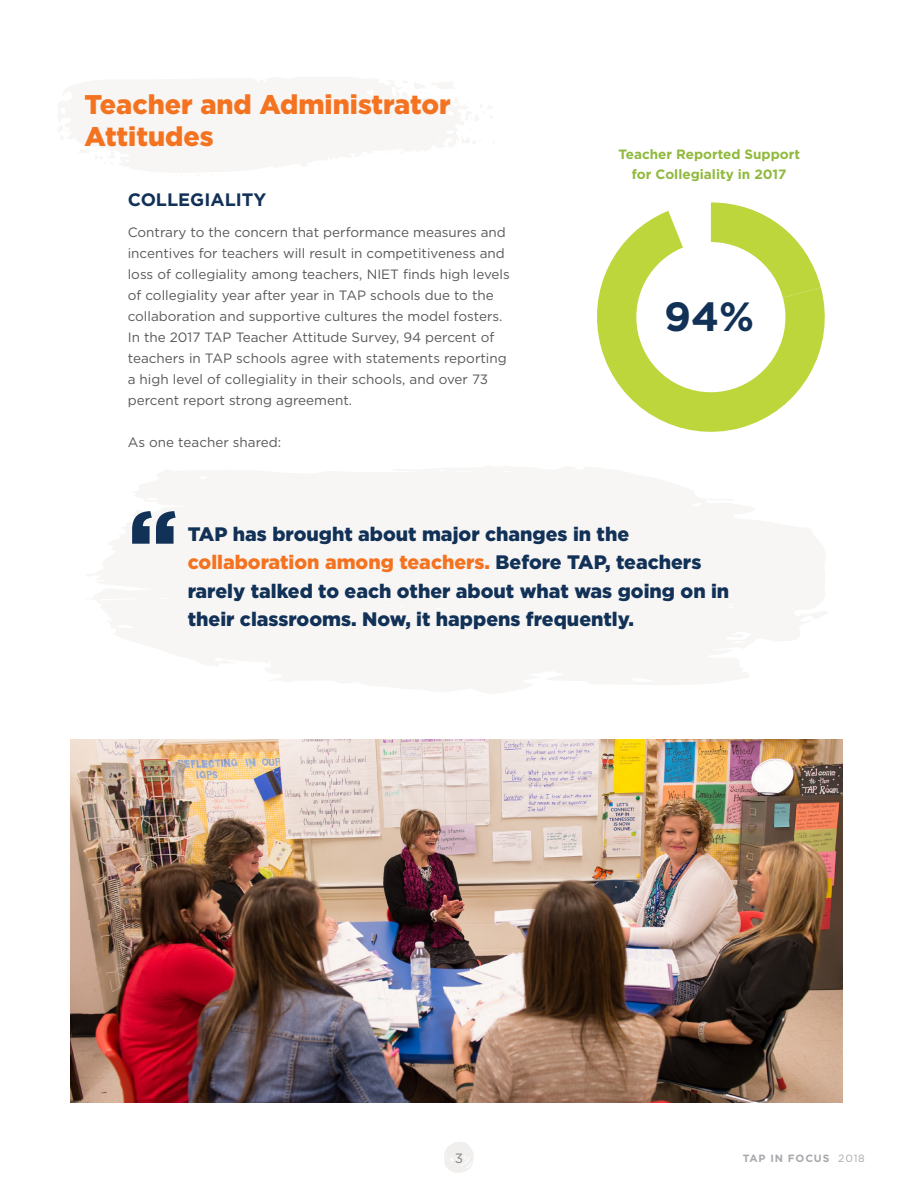
<style>
.page{position:relative;width:918px;height:1188px;background:#fff}
.page>*{position:absolute;margin:0;border:0;box-sizing:border-box;transform-origin:0 0}
.t1{font:700 40.8px "Gotham";color:#123157}
.t2{font:900 27px/32.4px "Gotham";color:#f47321}
.t3{font:900 19.5px/28.5px "Gotham";color:#123157}
.t4{font:700 18px "Gotham";color:#123157}
.TEXT{font:13.5px/21px "Gotham";color:#57585a}
.t5{font:700 13.5px/19.5px "Gotham";color:#90b93d;text-align:center}
.t6{font:13.5px "Gotham";color:#808285}
.t7{font:700 10.5px "Gotham";letter-spacing:.08em;color:#a8a9ad}
.s1{color:#f47321}
.s2{font-weight:400}
</style>
<div class="page">
<img style="left:71px;top:739px;width:771px;height:363px">
<svg style="left:444px;top:1142px;width:30px;height:31px"></svg>
<svg style="left:597px;top:211px;width:228px;height:221px;fill:#bdd63c"></svg>
<svg style="left:711px;top:202px;width:110px;height:115px"></svg>
<div style="left:636px;top:242px;width:149px;height:150px;background:#fff;border-radius:50%"></div>
<svg style="left:132px;top:511px;width:44px;height:33px"></svg>
<p class="t2" style="left:85px;top:88px;width:368px">Teacher and Administrator<br>Attitudes</p>
<p class="t4" style="left:128px;top:187px;width:140px">COLLEGIALITY</p>
<p class="TEXT" style="left:128px;top:222px;width:384px">Contrary to the concern that performance measures and incentives for teachers will result in competitiveness and loss of collegiality among teachers, NIET finds high levels of collegiality year after year in TAP schools due to the collaboration and supportive cultures the model fosters.<br>In the 2017 TAP Teacher Attitude Survey, 94 percent of teachers in TAP schools agree with statements reporting a high level of collegiality in their schools, and over 73 percent report strong agreement.</p>
<p class="TEXT" style="left:128px;top:432px;width:155px">As one teacher shared:</p>
<p class="t5" style="left:618px;top:145px;width:183px">Teacher Reported Support for Collegiality in 2017</p>
<p class="t1" style="left:664px;top:289px;width:92px">94%</p>
<p class="t3" style="left:188px;top:519px;width:543px">TAP has brought about major changes in the <span class="s1">collaboration among teachers.</span> Before TAP, teachers rarely talked to each other about what was going on in their classrooms. Now, it happens frequently.</p>
<p class="t6" style="left:455px;top:1149px;width:10px">3</p>
<p class="t7" style="left:743px;top:1151px;width:124px">TAP IN FOCUS <span class="s2">2018</span></p>
</div>
